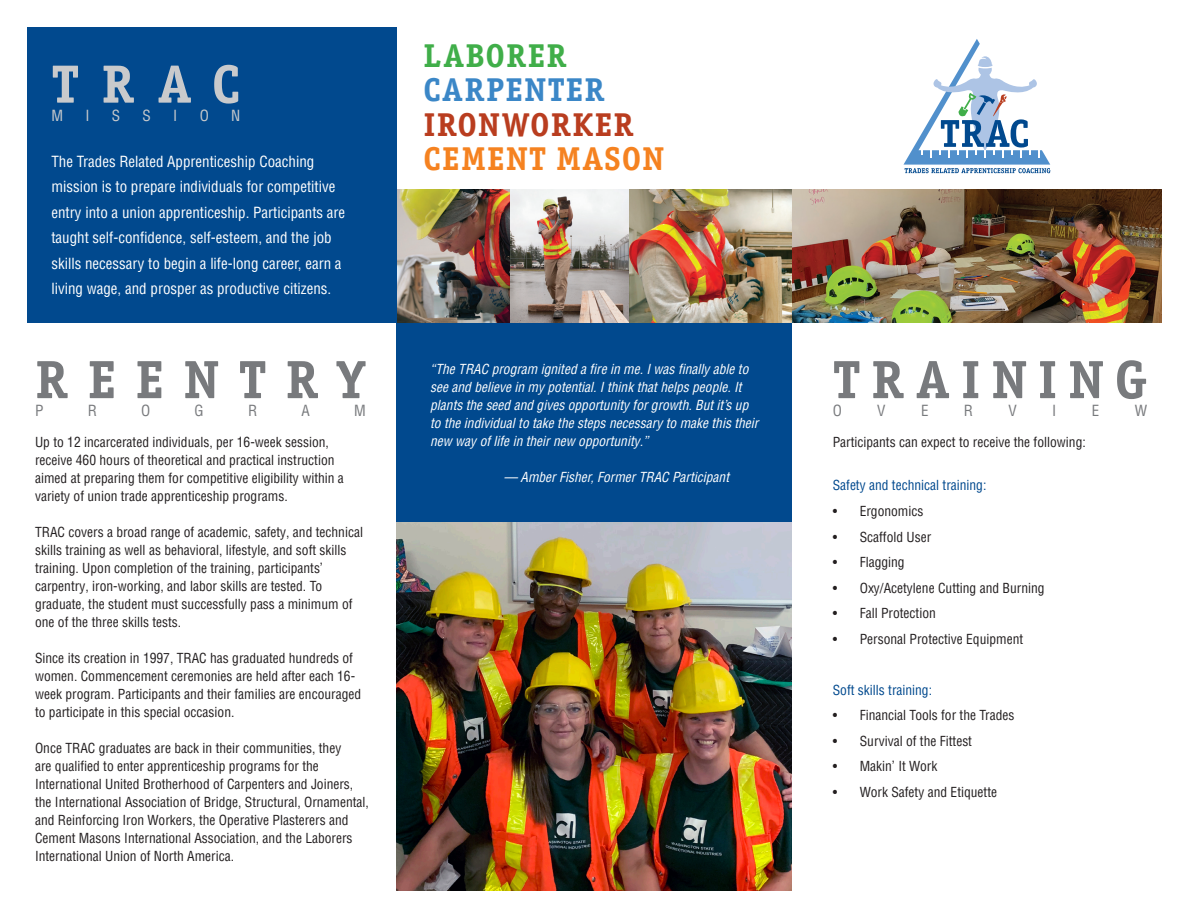
<style>
.page{position:relative;width:1188px;height:918px;background:#fff}
.page>*{position:absolute;margin:0;border:0;box-sizing:border-box;transform-origin:0 0}
.t1{font:700 54px "Officina Serif ITC";letter-spacing:.19em;color:#787a7d}
.t2{font:700 54px "Officina Serif ITC";letter-spacing:.345em;color:#787a7d}
.t3{font:700 54px "Officina Serif ITC";color:#c9cacc}
.t4{font:700 33px "Officina Serif ITC";letter-spacing:.03em;color:#f58220}
.t5{font:700 33px "Officina Serif ITC";letter-spacing:.03em;color:#b93d1f}
.t6{font:700 33px "Officina Serif ITC";letter-spacing:.035em;color:#3b87c7}
.t7{font:700 33px "Officina Serif ITC";letter-spacing:.035em;color:#40ae49}
.t8{font:condensed 15px/25.5px "Helvetica LT Pro";color:#fff}
.t9{font:condensed 15px "Helvetica LT Pro";color:#787a7d}
.t10{font:condensed 15px "Helvetica LT Pro";color:#c9cacc}
.t11{font:condensed 13.5px/18px "Helvetica LT Pro";color:#231f20}
.t12{font:italic condensed 13.5px/18px "Helvetica LT Pro";color:#fff}
.t13{font:condensed 13.5px "Helvetica LT Pro";color:#01498e}
</style>
<div class="page">
<svg style="left:904px;top:39px;width:147px;height:134px"></svg>
<img style="left:397px;top:190px;width:113px;height:133px">
<img style="left:510px;top:190px;width:119px;height:133px">
<img style="left:629px;top:190px;width:532px;height:133px">
<div style="left:397px;top:323px;width:395px;height:200px;background:#01498e"></div>
<div style="left:27px;top:27px;width:370px;height:296px;background:#01498e"></div>
<img style="left:397px;top:523px;width:395px;height:367px">
<h1 class="t3" style="left:51px;top:49px;width:191px">TRAC</h1>
<p class="t10" style="left:51px;top:106px;width:13px">M</p>
<p class="t10" style="left:85px;top:106px;width:6px">I</p>
<p class="t10" style="left:112px;top:106px;width:10px">S</p>
<p class="t10" style="left:143px;top:106px;width:10px">S</p>
<p class="t10" style="left:173px;top:106px;width:6px">I</p>
<p class="t10" style="left:200px;top:106px;width:11px">O</p>
<p class="t10" style="left:231px;top:106px;width:11px">N</p>
<p class="t8" style="left:51px;top:148px;width:295px">The Trades Related Apprenticeship Coaching mission is to prepare individuals for competitive entry into a union apprenticeship. Participants are taught self-confidence, self-esteem, and the job skills necessary to begin a life-long career, earn a living wage, and prosper as productive citizens.</p>
<p class="t2" style="left:35px;top:344px;width:332px">REENTRY</p>
<p class="t9" style="left:35px;top:401px;width:10px">P</p>
<p class="t9" style="left:88px;top:401px;width:11px">R</p>
<p class="t9" style="left:141px;top:401px;width:11px">O</p>
<p class="t9" style="left:195px;top:401px;width:11px">G</p>
<p class="t9" style="left:248px;top:401px;width:11px">R</p>
<p class="t9" style="left:301px;top:401px;width:10px">A</p>
<p class="t9" style="left:354px;top:401px;width:13px">M</p>
<p class="t11" style="left:35px;top:433px;width:310px">Up to 12 incarcerated individuals, per 16-week session, receive 460 hours of theoretical and practical instruction aimed at preparing them for competitive eligibility within a variety of union trade apprenticeship programs.</p>
<p class="t11" style="left:35px;top:523px;width:329px">TRAC covers a broad range of academic, safety, and technical skills training as well as behavioral, lifestyle, and soft skills training. Upon completion of the training, participants’ carpentry, iron-working, and labor skills are tested. To graduate, the student must successfully pass a minimum of one of the three skills tests.</p>
<p class="t11" style="left:35px;top:649px;width:328px">Since its creation in 1997, TRAC has graduated hundreds of women. Commencement ceremonies are held after each 16- week program. Participants and their families are encouraged to participate in this special occasion.</p>
<p class="t11" style="left:35px;top:739px;width:335px">Once TRAC graduates are back in their communities, they<br>are qualified to enter apprenticeship programs for the International United Brotherhood of Carpenters and Joiners, the International Association of Bridge, Structural, Ornamental, and Reinforcing Iron Workers, the Operative Plasterers and Cement Masons International Association, and the Laborers International Union of North America.</p>
<p class="t7" style="left:424px;top:34px;width:144px">LABORER</p>
<p class="t6" style="left:424px;top:68px;width:182px">CARPENTER</p>
<p class="t5" style="left:424px;top:103px;width:212px">IRONWORKER</p>
<p class="t4" style="left:424px;top:137px;width:242px">CEMENT MASON</p>
<p class="t12" style="left:430px;top:360px;width:330px">“The TRAC program ignited a fire in me. I was finally able to see and believe in my potential. I think that helps people. It plants the seed and gives opportunity for growth. But it’s up to the individual to take the steps necessary to make this their new way of life in their new opportunity.”</p>
<p class="t12" style="left:504px;top:468px;width:227px">— Amber Fisher, Former TRAC Participant</p>
<p class="t1" style="left:833px;top:344px;width:316px">TRAINING</p>
<p class="t9" style="left:833px;top:401px;width:11px">O</p>
<p class="t9" style="left:877px;top:401px;width:10px">V</p>
<p class="t9" style="left:921px;top:401px;width:9px">E</p>
<p class="t9" style="left:964px;top:401px;width:11px">R</p>
<p class="t9" style="left:1009px;top:401px;width:10px">V</p>
<p class="t9" style="left:1052px;top:401px;width:6px">I</p>
<p class="t9" style="left:1092px;top:401px;width:9px">E</p>
<p class="t9" style="left:1135px;top:401px;width:14px">W</p>
<p class="t11" style="left:833px;top:433px;width:255px">Participants can expect to receive the following:</p>
<p class="t13" style="left:833px;top:477px;width:155px">Safety and technical training:</p>
<p class="t11" style="left:833px;top:502px;width:92px">• Ergonomics</p>
<p class="t11" style="left:833px;top:528px;width:100px">• Scaffold User</p>
<p class="t11" style="left:833px;top:553px;width:73px">• Flagging</p>
<p class="t11" style="left:833px;top:579px;width:213px">• Oxy/Acetylene Cutting and Burning</p>
<p class="t11" style="left:833px;top:604px;width:105px">• Fall Protection</p>
<p class="t11" style="left:833px;top:630px;width:192px">• Personal Protective Equipment</p>
<p class="t13" style="left:833px;top:681px;width:101px">Soft skills training:</p>
<p class="t11" style="left:833px;top:706px;width:183px">• Financial Tools for the Trades</p>
<p class="t11" style="left:833px;top:732px;width:141px">• Survival of the Fittest</p>
<p class="t11" style="left:833px;top:757px;width:106px">• Makin’ It Work</p>
<p class="t11" style="left:833px;top:783px;width:166px">• Work Safety and Etiquette</p>
</div>
